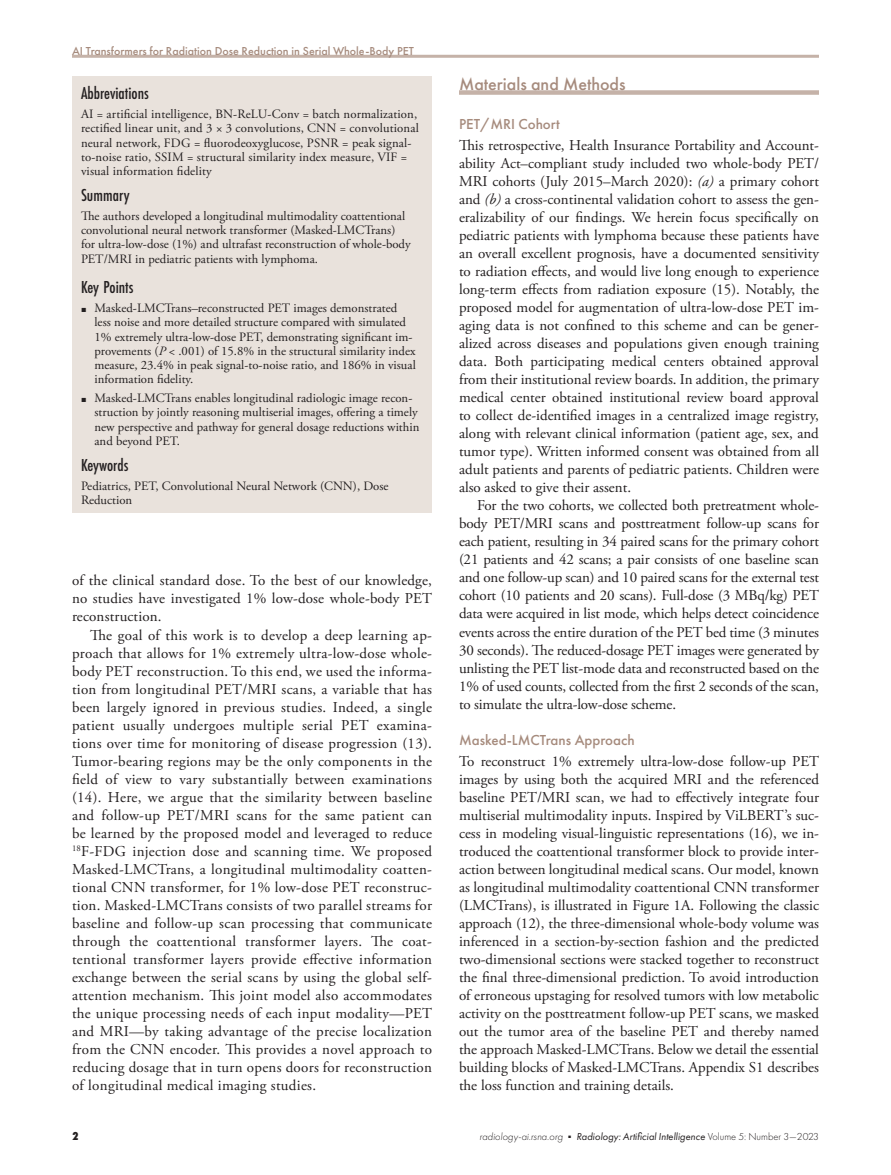
<style>
.page{position:relative;width:891px;height:1175px;background:#fff}
.page>*{position:absolute;margin:0;border:0;box-sizing:border-box;transform-origin:0 0}
.t1{font:500 18px "Futura PT Cond";color:#231f20}
.t2{font:500 18px "Futura PT";color:#a68b7d}
.t3{font:15px/18px "Adobe Garamond Pro";color:#231f20;text-align:justify}
.t4{font:500 15px "Futura PT";color:#a68b7d}
.t5{font:12.75px/14.2px "Adobe Garamond Pro";color:#231f20}
.t6{font:500 12px "Futura PT";color:#a68b7d}
.t7{font:800 12px "Futura PT Cond";color:#231f20}
.t8{font:italic 10.5px "Futura PT";color:#231f20}
.s1{font-family:"Times New Roman";font-size:9px}
.s2{font-style:italic}
.s3{font-weight:300}
.s4{font-weight:300;font-style:normal}
</style>
<div class="page">
<hr style="left:72px;top:55px;width:747px;height:3px;background:#c5b2a8">
<div style="left:459px;top:90px;width:360px;height:5px;background:#c5b2a8"></div>
<div style="left:72px;top:76px;width:360px;height:437px;background:#e9e2dc"></div>
<p class="t6" style="left:72px;top:43px;width:343px">AI Transformers for Radiation Dose Reduction in Serial Whole-Body PET</p>
<p class="t1" style="left:81px;top:83px;width:69px">Abbreviations</p>
<p class="t5" style="left:81px;top:107px;width:339px">AI = artificial intelligence, BN-ReLU-Conv = batch normalization, rectified linear unit, and 3 × 3 convolutions, CNN = convolutional neural network, FDG = fluorodeoxyglucose, PSNR = peak signal&shy;to-noise ratio, SSIM = structural similarity index measure, VIF = visual information fidelity</p>
<p class="t1" style="left:81px;top:185px;width:50px">Summary</p>
<p class="t5" style="left:81px;top:209px;width:331px">The authors developed a longitudinal multimodality coattentional convolutional neural network transformer (Masked-LMCTrans) for ultra-low-dose (1%) and ultrafast reconstruction of whole-body PET/MRI in pediatric patients with lymphoma.</p>
<p class="t1" style="left:81px;top:277px;width:54px">Key Points</p>
<p class="t5" style="left:94px;top:301px;width:323px;text-indent:-14px"><span class="s1">■</span> Masked-LMCTrans<span class="s2">–</span>reconstructed PET images demonstrated less noise and more detailed structure compared with simulated 1% extremely ultra-low-dose PET, demonstrating significant im&shy;provements (<span class="s2">P</span> &lt; .001) of 15.8% in the structural similarity index measure, 23.4% in peak signal-to-noise ratio, and 186% in visual information fidelity.</p>
<p class="t5" style="left:94px;top:391px;width:326px;text-indent:-14px"><span class="s1">■</span> Masked-LMCTrans enables longitudinal radiologic image recon&shy;struction by jointly reasoning multiserial images, offering a timely new perspective and pathway for general dosage reductions within and beyond PET.</p>
<p class="t1" style="left:81px;top:454px;width:49px">Keywords</p>
<p class="t5" style="left:81px;top:479px;width:309px">Pediatrics, PET, Convolutional Neural Network (CNN), Dose<br>Reduction</p>
<p class="t3" style="left:72px;top:572px;width:362px">of the clinical standard dose. To the best of our knowledge, no studies have investigated 1% low-dose whole-body PET reconstruction.</p>
<p class="t3" style="left:72px;top:626px;width:362px;text-indent:18px">The goal of this work is to develop a deep learning ap&shy;proach that allows for 1% extremely ultra-low-dose whole&shy;body PET reconstruction. To this end, we used the informa&shy;tion from longitudinal PET/MRI scans, a variable that has been largely ignored in previous studies. Indeed, a single patient usually undergoes multiple serial PET examina&shy;tions over time for monitoring of disease progression (13).<br>Tumor-bearing regions may be the only components in the field of view to vary substantially between examinations (14). Here, we argue that the similarity between baseline and follow-up PET/MRI scans for the same patient can be learned by the proposed model and leveraged to reduce <sup>18</sup>F-FDG injection dose and scanning time. We proposed Masked-LMCTrans, a longitudinal multimodality coatten&shy;tional CNN transformer, for 1% low-dose PET reconstruc&shy;tion. Masked-LMCTrans consists of two parallel streams for baseline and follow-up scan processing that communicate through the coattentional transformer layers. The coat&shy;tentional transformer layers provide effective information exchange between the serial scans by using the global self&shy;attention mechanism. This joint model also accommodates the unique processing needs of each input modality—PET and MRI—by taking advantage of the precise localization from the CNN encoder. This provides a novel approach to reducing dosage that in turn opens doors for reconstruction of longitudinal medical imaging studies.</p>
<p class="t2" style="left:459px;top:73px;width:168px">Materials and Methods</p>
<p class="t4" style="left:459px;top:115px;width:102px">PET/MRI Cohort</p>
<p class="t3" style="left:459px;top:137px;width:362px">This retrospective, Health Insurance Portability and Account&shy;ability Act–compliant study included two whole-body PET/ MRI cohorts (July 2015–March 2020): <span class="s2">(a)</span> a primary cohort and <span class="s2">(b)</span> a cross-continental validation cohort to assess the gen&shy;eralizability of our findings. We herein focus specifically on pediatric patients with lymphoma because these patients have an overall excellent prognosis, have a documented sensitivity to radiation effects, and would live long enough to experience long-term effects from radiation exposure (15). Notably, the proposed model for augmentation of ultra-low-dose PET im&shy;aging data is not confined to this scheme and can be gener&shy;alized across diseases and populations given enough training data. Both participating medical centers obtained approval from their institutional review boards. In addition, the primary medical center obtained institutional review board approval to collect de-identified images in a centralized image registry, along with relevant clinical information (patient age, sex, and tumor type). Written informed consent was obtained from all adult patients and parents of pediatric patients. Children were also asked to give their assent.</p>
<p class="t3" style="left:459px;top:497px;width:362px;text-indent:18px">For the two cohorts, we collected both pretreatment whole&shy;body PET/MRI scans and posttreatment follow-up scans for each patient, resulting in 34 paired scans for the primary cohort (21 patients and 42 scans; a pair consists of one baseline scan and one follow-up scan) and 10 paired scans for the external test cohort (10 patients and 20 scans). Full-dose (3 MBq/kg) PET data were acquired in list mode, which helps detect coincidence events across the entire duration of the PET bed time (3 minutes 30 seconds). The reduced-dosage PET images were generated by unlisting the PET list-mode data and reconstructed based on the 1% of used counts, collected from the first 2 seconds of the scan, to simulate the ultra-low-dose scheme.</p>
<p class="t4" style="left:459px;top:730px;width:177px">Masked-LMCTrans Approach</p>
<p class="t3" style="left:459px;top:752px;width:362px">To reconstruct 1% extremely ultra-low-dose follow-up PET images by using both the acquired MRI and the referenced baseline PET/MRI scan, we had to effectively integrate four multiserial multimodality inputs. Inspired by ViLBERT’s suc&shy;cess in modeling visual-linguistic representations (16), we in&shy;troduced the coattentional transformer block to provide inter&shy;action between longitudinal medical scans. Our model, known as longitudinal multimodality coattentional CNN transformer (LMCTrans), is illustrated in Figure 1A. Following the classic approach (12), the three-dimensional whole-body volume was inferenced in a section-by-section fashion and the predicted two-dimensional sections were stacked together to reconstruct the final three-dimensional prediction. To avoid introduction of erroneous upstaging for resolved tumors with low metabolic activity on the posttreatment follow-up PET scans, we masked out the tumor area of the baseline PET and thereby named the approach Masked-LMCTrans. Below we detail the essential building blocks of Masked-LMCTrans. Appendix S1 describes the loss function and training details.</p>
<p class="t7" style="left:72px;top:1128px;width:8px">2</p>
<p class="t8" style="left:480px;top:1130px;width:341px"><span class="s3">radiology-ai.rsna.org</span> <sup>■</sup> Radiology: Artificial Intelligence <span class="s4">Volume 5: Number 3—2023</span></p>
</div>
